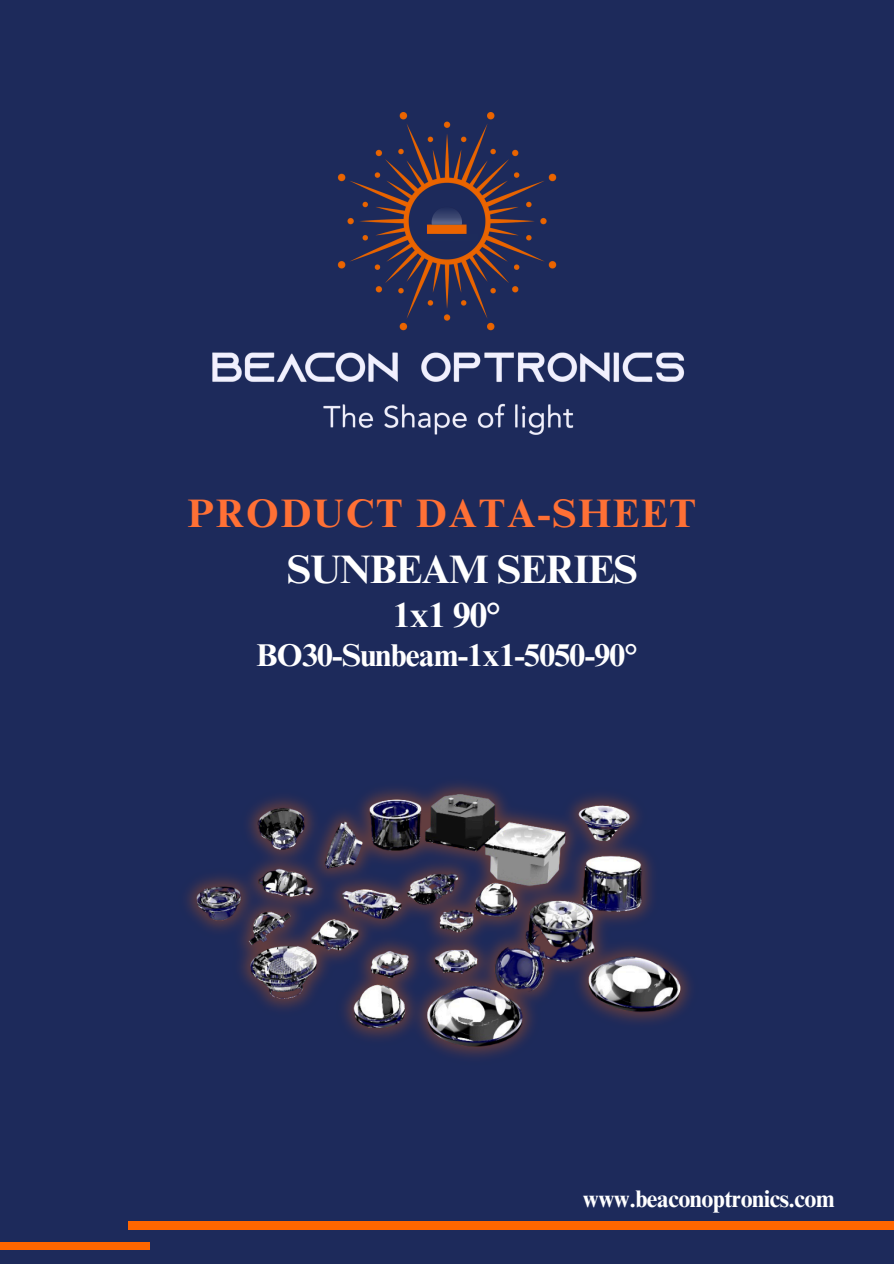
<style>
.page{position:relative;width:894px;height:1264px;background:#fff}
.page>*{position:absolute;margin:0;border:0;box-sizing:border-box;transform-origin:0 0}
.t1{font:700 39.75px "Times NRMT Pro";letter-spacing:.045em;color:#ff7035}
.t2{font:700 39.75px "Times NRMT Pro";letter-spacing:-.02em;color:#fff}
.t3{font:700 34.8px "Times NRMT Pro";color:#fff}
.t4{font:700 31.5px "Times NRMT Pro";letter-spacing:-.02em;color:#fff}
.t5{font:700 24px "Times NRMT Pro";letter-spacing:-.02em;color:#fff}
</style>
<div class="page">
<div style="left:0;top:0;width:893px;height:1263px;background:#1d2a5b"></div>
<div style="left:129px;top:1221px;width:764px;height:8px;background:#f60"></div>
<div style="left:0;top:1242px;width:149px;height:7px;background:#f60"></div>
<img style="left:212px;top:352px;width:473px;height:83px">
<img style="left:337px;top:112px;width:220px;height:219px">
<svg style="left:431px;top:207px;width:31px;height:30px"></svg>
<img style="left:424px;top:223px;width:45px;height:21px">
<div style="left:421px;top:234px;width:56px;height:7px;background:#1d2b5b"></div>
<img style="left:187px;top:784px;width:504px;height:273px">
<h1 class="t1" style="left:187px;top:498px;width:510px">PRODUCT DATA-SHEET</h1>
<p class="t2" style="left:287px;top:554px;width:352px">SUNBEAM SERIES</p>
<h1 class="t3" style="left:393px;top:602px;width:109px">1x1 90°</h1>
<h2 class="t4" style="left:256px;top:643px;width:382px">BO30-Sunbeam-1x1-5050-90°</h2>
<p class="t5" style="left:582px;top:1189px;width:253px">www.beaconoptronics.com</p>
</div>
